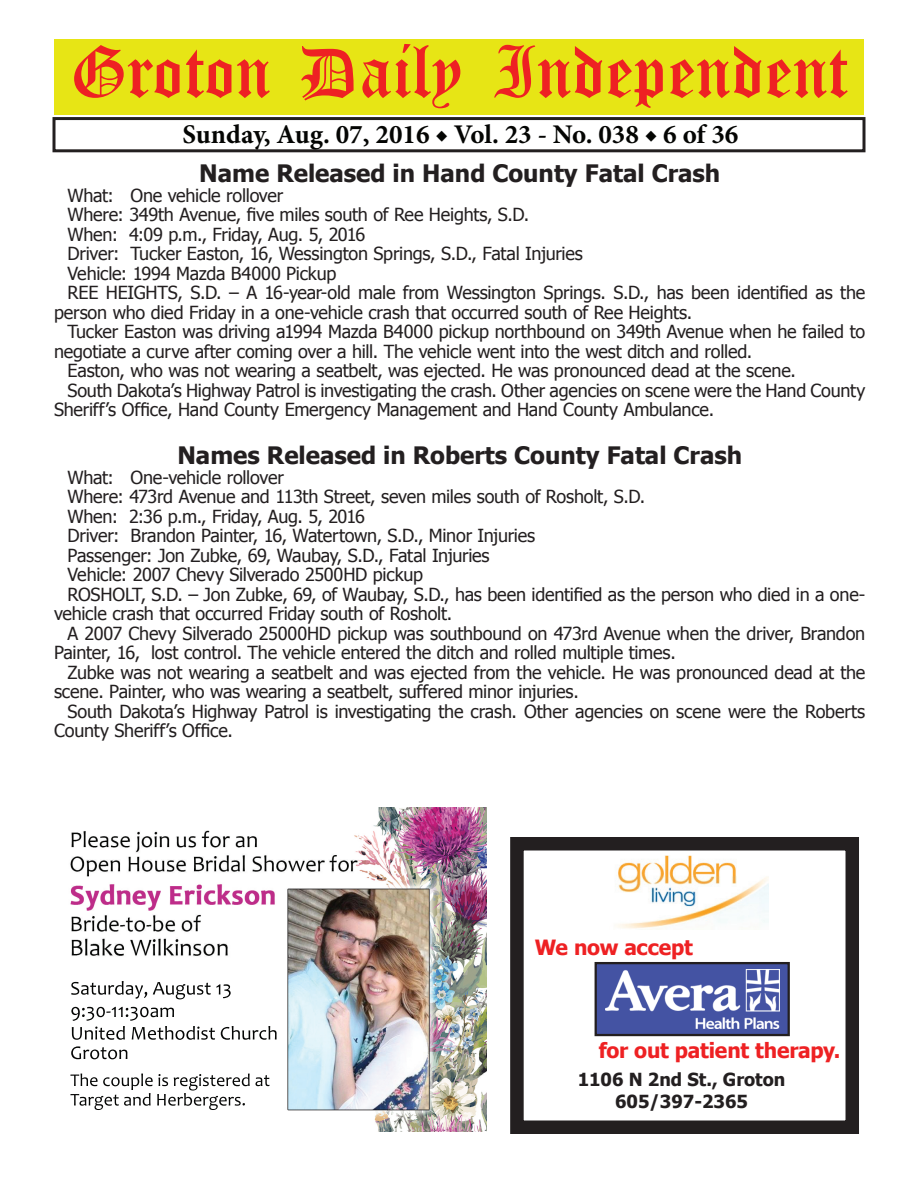
<style>
.page{position:relative;width:918px;height:1188px;background:#fff}
.page>*{position:absolute;margin:0;border:0;box-sizing:border-box;transform-origin:0 0}
.t1{font:54px "Old English Five";color:#ee2123}
.t2{font:700 27px "Minion Pro";color:#040503}
.t3{font:700 24px "Tahoma";color:#231f20}
.t4{font:700 21px "Tahoma";letter-spacing:-.01em;color:#ee2123}
.t5{font:18px "Tahoma";letter-spacing:-.015em;color:#231f20}
.t6{font:700 18px/21.6px "Tahoma";color:#231f20;text-align:center}
</style>
<div class="page">
<div style="left:52px;top:117px;width:814px;height:35px;border:3px solid #231f20"></div>
<div style="left:54px;top:40px;width:810px;height:75px;background:#e7e515"></div>
<div style="left:510px;top:837px;width:349px;height:297px;border:14px solid #231f20"></div>
<div style="left:596px;top:963px;width:193px;height:72px;background:#4453a3"></div>
<div style="left:595px;top:962px;width:195px;height:74px;border:2px solid #231f20"></div>
<img style="left:617px;top:856px;width:152px;height:73px">
<img style="left:605px;top:970px;width:174px;height:59px">
<img style="left:70px;top:808px;width:416px;height:324px">
<h1 class="t1" style="left:70px;top:47px;width:779px">Groton Daily Independent</h1>
<h2 class="t2" style="left:183px;top:116px;width:557px">Sunday, Aug. 07, 2016 ◆ Vol. 23 - No. 038 ◆ 6 of 36</h2>
<h3 class="t3" style="left:199px;top:157px;width:523px">Name Released in Hand County Fatal Crash</h3>
<p class="t5" style="left:68px;top:183px;width:217px">What: One vehicle rollover</p>
<p class="t5" style="left:68px;top:202px;width:463px">Where: 349th Avenue, five miles south of Ree Heights, S.D.</p>
<p class="t5" style="left:68px;top:222px;width:299px">When: 4:09 p.m., Friday, Aug. 5, 2016</p>
<p class="t5" style="left:68px;top:241px;width:517px">Driver: Tucker Easton, 16, Wessington Springs, S.D., Fatal Injuries</p>
<p class="t5" style="left:68px;top:261px;width:270px">Vehicle: 1994 Mazda B4000 Pickup</p>
<p class="t5" style="left:68px;top:280px;width:799px">REE HEIGHTS, S.D. – A 16-year-old male from Wessington Springs. S.D., has been identified as the</p>
<p class="t5" style="left:54px;top:300px;width:640px">person who died Friday in a one-vehicle crash that occurred south of Ree Heights.</p>
<p class="t5" style="left:68px;top:319px;width:799px">Tucker Easton was driving a1994 Mazda B4000 pickup northbound on 349th Avenue when he failed to</p>
<p class="t5" style="left:54px;top:339px;width:700px">negotiate a curve after coming over a hill. The vehicle went into the west ditch and rolled.</p>
<p class="t5" style="left:68px;top:358px;width:730px">Easton, who was not wearing a seatbelt, was ejected. He was pronounced dead at the scene.</p>
<p class="t5" style="left:68px;top:378px;width:799px">South Dakota’s Highway Patrol is investigating the crash. Other agencies on scene were the Hand County</p>
<p class="t5" style="left:54px;top:397px;width:662px">Sheriff’s Office, Hand County Emergency Management and Hand County Ambulance.</p>
<h3 class="t3" style="left:177px;top:439px;width:566px">Names Released in Roberts County Fatal Crash</h3>
<p class="t5" style="left:68px;top:465px;width:218px">What: One-vehicle rollover</p>
<p class="t5" style="left:68px;top:485px;width:579px">Where: 473rd Avenue and 113th Street, seven miles south of Rosholt, S.D.</p>
<p class="t5" style="left:68px;top:504px;width:299px">When: 2:36 p.m., Friday, Aug. 5, 2016</p>
<p class="t5" style="left:68px;top:524px;width:469px">Driver: Brandon Painter, 16, Watertown, S.D., Minor Injuries</p>
<p class="t5" style="left:68px;top:543px;width:424px">Passenger: Jon Zubke, 69, Waubay, S.D., Fatal Injuries</p>
<p class="t5" style="left:68px;top:563px;width:357px">Vehicle: 2007 Chevy Silverado 2500HD pickup</p>
<p class="t5" style="left:68px;top:582px;width:799px">ROSHOLT, S.D. – Jon Zubke, 69, of Waubay, S.D., has been identified as the person who died in a one-</p>
<p class="t5" style="left:54px;top:602px;width:400px">vehicle crash that occurred Friday south of Rosholt.</p>
<p class="t5" style="left:68px;top:621px;width:799px">A 2007 Chevy Silverado 25000HD pickup was southbound on 473rd Avenue when the driver, Brandon</p>
<p class="t5" style="left:54px;top:641px;width:623px">Painter, 16, lost control. The vehicle entered the ditch and rolled multiple times.</p>
<p class="t5" style="left:68px;top:660px;width:799px">Zubke was not wearing a seatbelt and was ejected from the vehicle. He was pronounced dead at the</p>
<p class="t5" style="left:54px;top:680px;width:526px">scene. Painter, who was wearing a seatbelt, suffered minor injuries.</p>
<p class="t5" style="left:68px;top:699px;width:799px">South Dakota’s Highway Patrol is investigating the crash. Other agencies on scene were the Roberts</p>
<p class="t5" style="left:54px;top:719px;width:181px">County Sheriff’s Office.</p>
<p class="t4" style="left:535px;top:933px;width:160px">We now accept</p>
<p class="t4" style="left:599px;top:1036px;width:243px">for out patient therapy.</p>
<p class="t6" style="left:578px;top:1068px;width:209px">1106 N 2nd St., Groton<br>605/397-2365</p>
</div>
